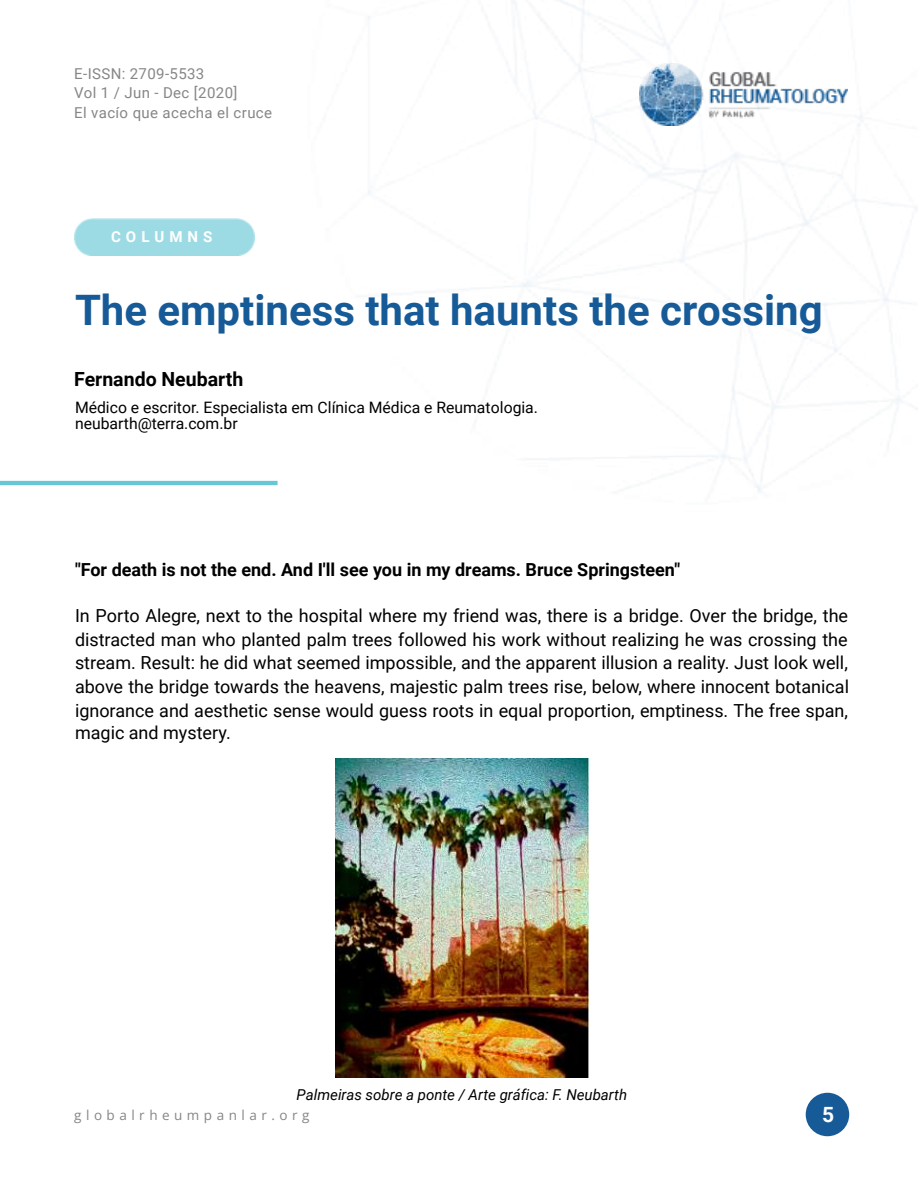
<style>
.page{position:relative;width:918px;height:1188px;background:#fff}
.page>*{position:absolute;margin:0;border:0;box-sizing:border-box;transform-origin:0 0}
.t1{font:700 42px "Roboto";color:#165b97}
.t2{font:700 21px "Roboto";color:#fff}
.t3{font:700 19.6px "Roboto";color:#000}
.t4{font:18px/23.4px "Roboto";color:#000;text-align:justify}
.t5{font:700 18px "Roboto";color:#000}
.t6{font:15.8px/16.4px "Roboto";color:#000}
.t7{font:15px/19.6px "Roboto";letter-spacing:.025em;color:#868686}
.t8{font:italic 15px "Roboto";color:#000}
.t9{font:700 15px "Roboto";letter-spacing:.335em;color:#fff}
.t10{font:13.6px "Open Sans";letter-spacing:.335em;color:#868686}
</style>
<div class="page">
<img style="left:243px;top:0;width:675px;height:497px">
<img style="left:639px;top:64px;width:209px;height:61px">
<img style="left:74px;top:218px;width:180px;height:38px">
<hr style="left:0;top:481px;width:278px;height:4px;background:#66c8d6">
<div style="left:806px;top:1093px;width:43px;height:43px;background:#165b97;border-radius:50%"></div>
<img style="left:335px;top:758px;width:254px;height:320px">
<p class="t7" style="left:74px;top:64px;width:199px">E-ISSN: 2709-5533<br>Vol 1 / Jun - Dec [2020]<br>El vacío que acecha el cruce</p>
<p class="t9" style="left:111px;top:228px;width:103px">COLUMNS</p>
<h1 class="t1" style="left:75px;top:286px;width:749px">The emptiness that haunts the crossing</h1>
<p class="t3" style="left:74px;top:367px;width:171px">Fernando Neubarth</p>
<p class="t6" style="left:75px;top:399px;width:464px">Médico e escritor. Especialista em Clínica Médica e Reumatologia. neubarth@terra.com.br</p>
<p class="t5" style="left:75px;top:559px;width:607px">"For death is not the end. And I'll see you in my dreams. Bruce Springsteen"</p>
<p class="t4" style="left:75px;top:604px;width:775px">In Porto Alegre, next to the hospital where my friend was, there is a bridge. Over the bridge, the distracted man who planted palm trees followed his work without realizing he was crossing the stream. Result: he did what seemed impossible, and the apparent illusion a reality. Just look well, above the bridge towards the heavens, majestic palm trees rise, below, where innocent botanical ignorance and aesthetic sense would guess roots in equal proportion, emptiness. The free span, magic and mystery.</p>
<p class="t8" style="left:297px;top:1086px;width:332px">Palmeiras sobre a ponte / Arte gráfica: F. Neubarth</p>
<p class="t10" style="left:74px;top:1105px;width:237px">globalrheumpanlar.org</p>
<p class="t2" style="left:822px;top:1103px;width:14px">5</p>
</div>
